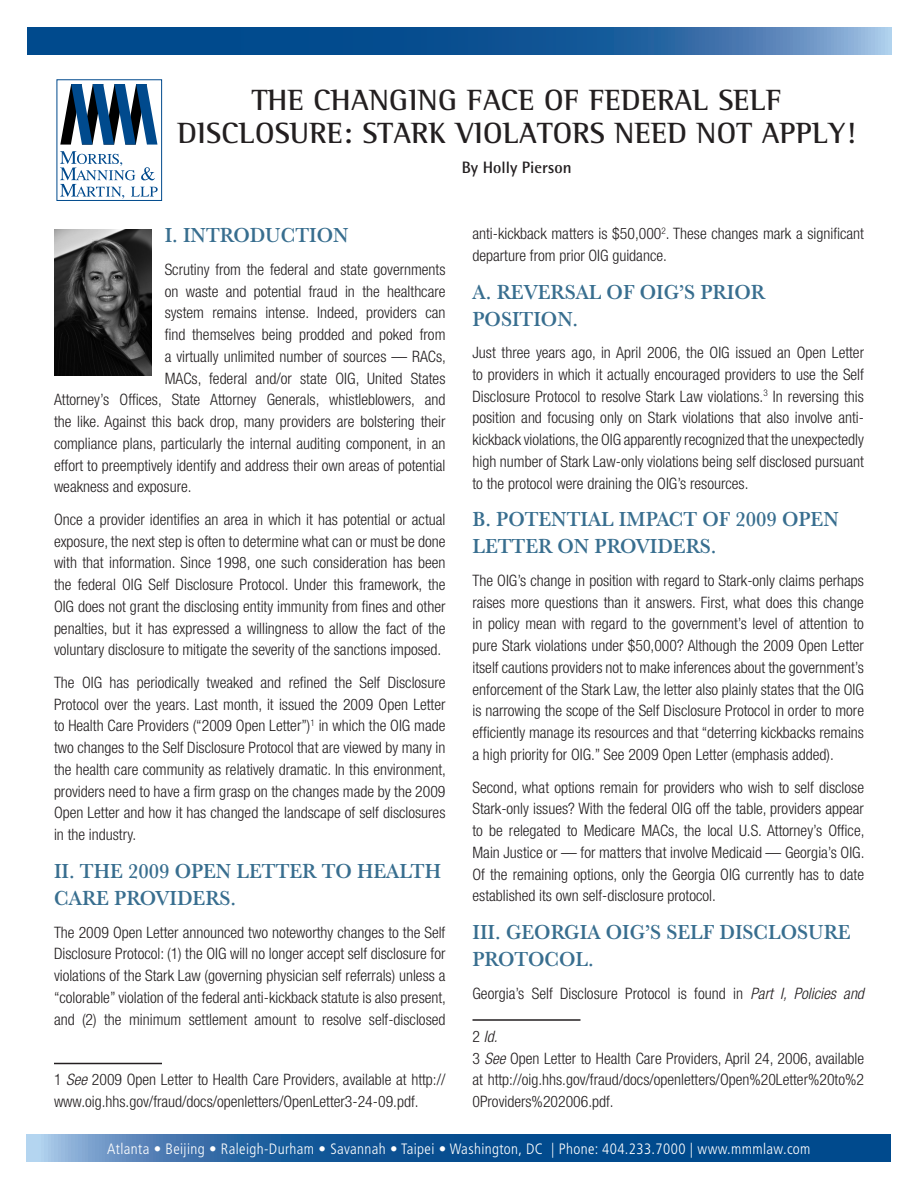
<style>
.page{position:relative;width:918px;height:1188px;background:#fff}
.page>*{position:absolute;margin:0;border:0;box-sizing:border-box;transform-origin:0 0}
.t1{font:700 30px "Rotis Semi Serif";letter-spacing:.005em;color:#231f20}
.mid_title{font:21px/27px "URW Basker T Medi Narr";color:#386e8f}
.name{font:700 16.5px "Rotis Semi Sans";color:#231f20}
.footage{font:300 condensed 15.75px/21.8px "Helvetica Neue LT";color:#231f20;text-align:justify}
.footage-2{font:italic 300 condensed 15.75px "Helvetica Neue LT";color:#231f20}
.t2{font:300 condensed 15px "Frutiger";letter-spacing:.025em;color:#fff}
.s1{font-style:italic}
</style>
<div class="page">
<svg style="left:27px;top:1135px;width:864px;height:27px;background:#1e5e9c"></svg>
<svg style="left:27px;top:28px;width:864px;height:27px;background:#1f5f9d"></svg>
<div style="left:57px;top:79px;width:105px;height:122px;border:1px solid #004a8d"></div>
<svg style="left:60px;top:84px;width:97px;height:61px"></svg>
<svg style="left:60px;top:151px;width:98px;height:48px"></svg>
<img style="left:54px;top:230px;width:97px;height:146px">
<hr style="left:54px;top:1063px;width:108px;height:1px;background:#231f20">
<hr style="left:472px;top:1019px;width:108px;height:2px;background:#231f20">
<p class="t1" style="left:252px;top:82px;width:18px">THE</p>
<p class="t1" style="left:314px;top:82px;width:19px">CHANGING</p>
<p class="t1" style="left:467px;top:82px;width:34px">FACE</p>
<p class="t1" style="left:544px;top:82px;width:79px">OF FEDERAL</p>
<p class="t1" style="left:718px;top:82px;width:65px">SEL F</p>
<p class="t1" style="left:178px;top:115px;width:18px">DISCLOSURE</p>
<p class="t1" style="left:343px;top:115px;width:37px">: STARK</p>
<p class="t1" style="left:456px;top:115px;width:18px">VIOLATORS</p>
<p class="t1" style="left:615px;top:115px;width:19px">NEED</p>
<p class="t1" style="left:697px;top:115px;width:20px">NOT</p>
<p class="t1" style="left:762px;top:115px;width:96px">APPLY !</p>
<p class="name" style="left:462px;top:157px;width:112px">By Holly Pierson</p>
<p class="mid_title" style="left:165px;top:222px;width:34px">I. INTRODUCTION</p>
<p class="footage" style="left:165px;top:258px;width:282px">Scrutiny from the federal and state governments</p>
<p class="footage" style="left:165px;top:280px;width:282px">on waste and potential fraud in the healthcare</p>
<p class="footage" style="left:165px;top:302px;width:282px">system remains intense. Indeed, providers can</p>
<p class="footage" style="left:165px;top:324px;width:282px">find themselves being prodded and poked from</p>
<p class="footage" style="left:165px;top:345px;width:283px">a virtually unlimited number of sources — RACs,</p>
<p class="footage" style="left:165px;top:367px;width:282px">MACs, federal and/or state OIG, United States</p>
<p class="footage" style="left:54px;top:389px;width:393px">Attorney’s Offices, State Attorney Generals, whistleblowers, and</p>
<p class="footage" style="left:54px;top:411px;width:393px">the like. Against this back drop, many providers are bolstering their</p>
<p class="footage" style="left:54px;top:432px;width:393px">compliance plans, particularly the internal auditing component, in an</p>
<p class="footage" style="left:54px;top:454px;width:393px">effort to preemptively identify and address their own areas of potential</p>
<p class="footage" style="left:54px;top:476px;width:139px">weakness and exposure.</p>
<p class="footage" style="left:54px;top:508px;width:393px">Once a provider identifies an area in which it has potential or actual exposure, the next step is often to determine what can or must be done with that information. Since 1998, one such consideration has been the federal OIG Self Disclosure Protocol. Under this framework, the OIG does not grant the disclosing entity immunity from fines and other penalties, but it has expressed a willingness to allow the fact of the voluntary disclosure to mitigate the severity of the sanctions imposed.</p>
<p class="footage" style="left:54px;top:671px;width:394px">The OIG has periodically tweaked and refined the Self Disclosure Protocol over the years. Last month, it issued the 2009 Open Letter to Health Care Providers (“2009 Open Letter”) in which the OIG made two changes to the Self Disclosure Protocol that are viewed by many in the health care community as relatively dramatic. In this environment, providers need to have a firm grasp on the changes made by the 2009<br>Open Letter and how it has changed the landscape of self disclosures in the industry.</p>
<p class="mid_title" style="left:54px;top:858px;width:41px">II . THE</p>
<p class="mid_title" style="left:128px;top:858px;width:123px">2009 OPEN LETTER</p>
<p class="mid_title" style="left:322px;top:858px;width:51px">TO HEALTH</p>
<p class="mid_title" style="left:54px;top:885px;width:15px">CARE</p>
<p class="mid_title" style="left:114px;top:885px;width:26px">PROVIDERS</p>
<p class="mid_title" style="left:231px;top:885px;width:7px">.</p>
<p class="footage" style="left:54px;top:921px;width:394px">The 2009 Open Letter announced two noteworthy changes to the Self Disclosure Protocol: (1) the OIG will no longer accept self disclosure for violations of the Stark Law (governing physician self referrals) unless a “colorable” violation of the federal anti-kickback statute is also present, and (2) the minimum settlement amount to resolve self-disclosed</p>
<p class="footage" style="left:54px;top:1069px;width:393px;text-indent:12px"><span class="s1">See</span> 2009 Open Letter to Health Care Providers, available at http:// www.oig.hhs.gov/fraud/docs/openletters/OpenLetter3-24-09.pdf.</p>
<p class="footage" style="left:472px;top:222px;width:393px">anti-kickback matters is $50,000 . These changes mark a significant departure from prior OIG guidance.</p>
<p class="mid_title" style="left:472px;top:279px;width:181px">A. REVERSAL OF OIG</p>
<p class="mid_title" style="left:679px;top:279px;width:87px">’S PRIOR</p>
<p class="mid_title" style="left:472px;top:306px;width:107px">POSITION.</p>
<p class="footage" style="left:472px;top:342px;width:393px">Just three years ago, in April 2006, the OIG issued an Open Letter to providers in which it actually encouraged providers to use the Self Disclosure Protocol to resolve Stark Law violations. In reversing this position and focusing only on Stark violations that also involve anti&shy;kickback violations, the OIG apparently recognized that the unexpectedly high number of Stark Law-only violations being self disclosed pursuant to the protocol were draining the OIG’s resources.</p>
<p class="mid_title" style="left:472px;top:506px;width:368px">B. POTENTIAL IMPACT OF 2009 OPEN<br>LETTER ON PROVIDERS.</p>
<p class="footage" style="left:472px;top:569px;width:393px">The OIG’s change in position with regard to Stark-only claims perhaps raises more questions than it answers. First, what does this change in policy mean with regard to the government’s level of attention to pure Stark violations under $50,000? Although the 2009 Open Letter itself cautions providers not to make inferences about the government’s enforcement of the Stark Law, the letter also plainly states that the OIG is narrowing the scope of the Self Disclosure Protocol in order to more efficiently manage its resources and that “deterring kickbacks remains a high priority for OIG.” See 2009 Open Letter (emphasis added).</p>
<p class="footage" style="left:472px;top:776px;width:394px">Second, what options remain for providers who wish to self disclose Stark-only issues? With the federal OIG off the table, providers appear to be relegated to Medicare MACs, the local U.S. Attorney’s Office, Main Justice or — for matters that involve Medicaid — Georgia’s OIG.<br>Of the remaining options, only the Georgia OIG currently has to date established its own self-disclosure protocol.</p>
<p class="mid_title" style="left:472px;top:919px;width:48px">III . GEORGIA</p>
<p class="mid_title" style="left:606px;top:919px;width:14px">OIG</p>
<p class="mid_title" style="left:645px;top:919px;width:34px">’S SELF</p>
<p class="mid_title" style="left:720px;top:919px;width:14px">DISCLOSURE</p>
<p class="mid_title" style="left:472px;top:946px;width:28px">PROTOCOL</p>
<p class="mid_title" style="left:588px;top:946px;width:7px">.</p>
<p class="footage" style="left:472px;top:982px;width:393px">Georgia’s Self Disclosure Protocol is found in <span class="s1">Part I, Policies and</span></p>
<p class="footage-2" style="left:484px;top:1027px;width:15px">Id.</p>
<p class="footage" style="left:472px;top:1047px;width:393px;text-indent:12px"><span class="s1">See</span> Open Letter to Health Care Providers, April 24, 2006, available at http://oig.hhs.gov/fraud/docs/openletters/Open%20Letter%20to%2<br>0Providers%202006.pdf.</p>
<p class="t2" style="left:107px;top:1140px;width:705px">Atlanta • Beijing • Raleigh-Durham • Savannah • Taipei • Washington, DC | Phone: 404.233.7000 | www.mmmlaw.com</p>
</div>
